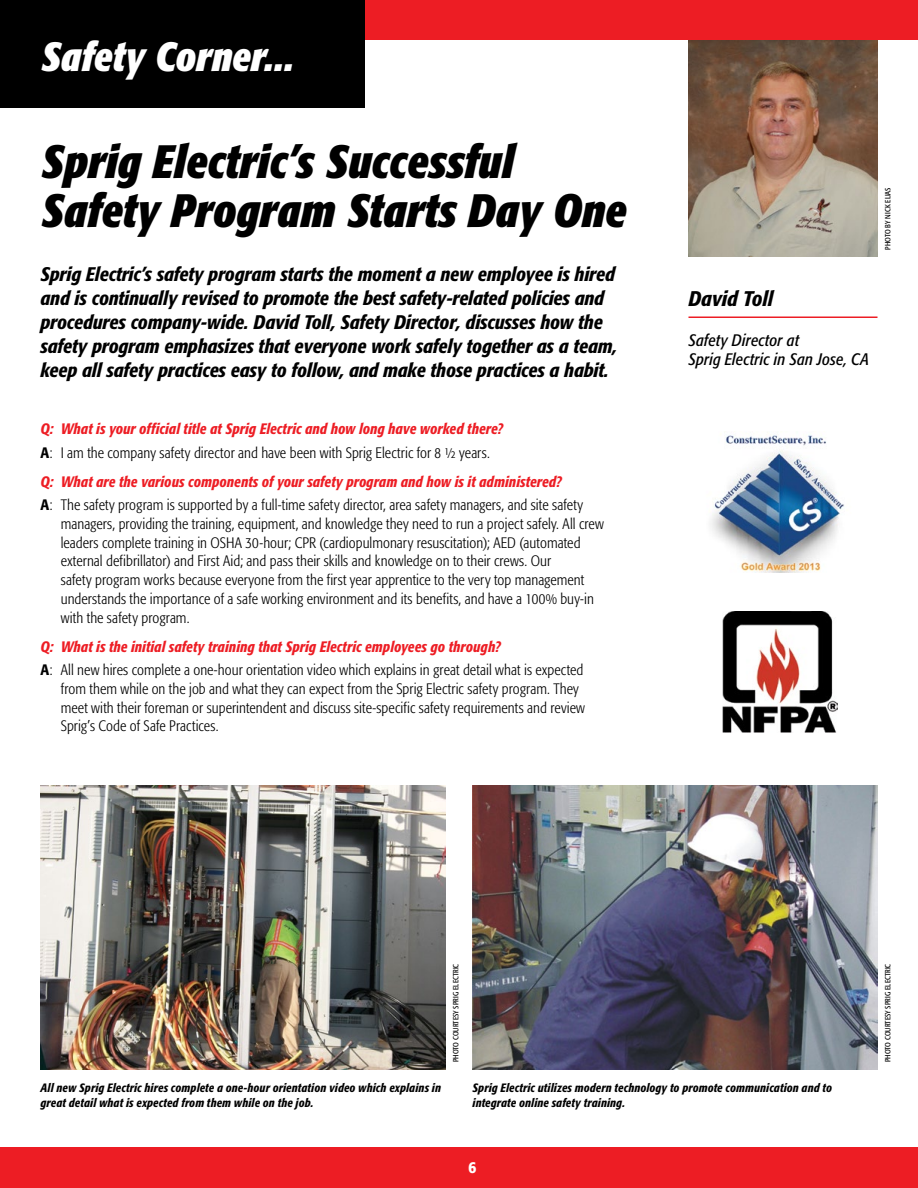
<style>
.page{position:relative;width:918px;height:1188px;background:#fff}
.page>*{position:absolute;margin:0;border:0;box-sizing:border-box;transform-origin:0 0}
.t1{font:italic 700 condensed 46.35px/49.7px "Formata";color:#000}
.t2{font:italic 700 condensed 40.5px "Formata";color:#fff}
.t3{font:italic 500 condensed 21px "Formata";color:#000}
.t4{font:italic 500 condensed 19.5px/24px "Formata";color:#000}
.t5{font:italic condensed 16.5px/19.5px "Formata";letter-spacing:.015em;color:#000}
.t6{font:500 condensed 16.5px "Formata";color:#fff}
.t7{font:300 condensed 15px/18.8px "Formata";letter-spacing:.005em;color:#000}
.t8{font:italic 500 condensed 12px/15px "Formata";letter-spacing:.02em;color:#000}
.t9{font:condensed 7.5px "Formata";color:#000}
.s1{font-weight:500;font-style:italic;color:#ed1d24}
.s2{font-weight:500}
</style>
<div class="page">
<div style="left:0;top:1148px;width:918px;height:40px;background:#ed1d24"></div>
<div style="left:0;top:0;width:918px;height:40px;background:#ed1d24"></div>
<div style="left:0;top:0;width:364px;height:108px;background:#000"></div>
<img style="left:688px;top:40px;width:190px;height:216px">
<hr style="left:688px;top:316px;width:190px;height:2px;background:#ed1d24">
<img style="left:710px;top:435px;width:134px;height:138px">
<img style="left:722px;top:611px;width:116px;height:121px">
<img style="left:40px;top:786px;width:406px;height:283px">
<img style="left:472px;top:786px;width:406px;height:283px">
<h2 class="t2" style="left:40px;top:32px;width:255px">Safety Corner...</h2>
<h1 class="t1" style="left:40px;top:136px;width:587px">Sprig Electric’s Successful<br>Safety Program Starts Day One</h1>
<p class="t4" style="left:40px;top:262px;width:578px">Sprig Electric’s safety program starts the moment a new employee is hired and is continually revised to promote the best safety-related policies and procedures company-wide. David Toll, Safety Director, discusses how the safety program emphasizes that everyone work safely together as a team, keep all safety practices easy to follow, and make those practices a habit.</p>
<p class="t7" style="left:41px;top:417px;width:464px;line-height:23.2px"><span class="s1">QQ: What is your official title at Sprig Electric and how long have worked there?<br></span><span class="s2">A</span>A: I am the company safety director and have been with Sprig Electric for 8 ½ years.</p>
<p class="t7" style="left:41px;top:470px;width:544px;line-height:23.2px"><span class="s1">QQ: What are the various components of your safety program and how is it administered?<br></span><span class="s2">A</span>A: The safety program is supported by a full-time safety director, area safety managers, and site safety</p>
<p class="t7" style="left:61px;top:514px;width:545px">managers, providing the training, equipment, and knowledge they need to run a project safely. All crew leaders complete training in OSHA 30-hour; CPR (cardiopulmonary resuscitation); AED (automated external defibrillator) and First Aid; and pass their skills and knowledge on to their crews. Our<br>safety program works because everyone from the first year apprentice to the very top management understands the importance of a safe working environment and its benefits, and have a 100% buy-in with the safety program.</p>
<p class="t7" style="left:41px;top:635px;width:544px;line-height:23.2px"><span class="s1">QQ: What is the initial safety training that Sprig Electric employees go through?<br></span><span class="s2">A</span>A: All new hires complete a one-hour orientation video which explains in great detail what is expected</p>
<p class="t7" style="left:61px;top:679px;width:526px">from them while on the job and what they can expect from the Sprig Electric safety program. They meet with their foreman or superintendent and discuss site-specific safety requirements and review<br>Sprig’s Code of Safe Practices.</p>
<h3 class="t3" style="left:688px;top:286px;width:86px">David Toll</h3>
<p class="t5" style="left:688px;top:330px;width:182px">Safety Director at<br>Sprig Electric in San Jose, CA</p>
<p class="t9" style="left:883px;top:250px;width:64px;rotate:-90deg">PHOTO BY NICK ELIAS</p>
<p class="t9" style="left:451px;top:1062px;width:100px;rotate:-90deg">PHOTO COURTESY SPRIG ELECTRIC</p>
<p class="t9" style="left:883px;top:1062px;width:100px;rotate:-90deg">PHOTO COURTESY SPRIG ELECTRIC</p>
<p class="t8" style="left:40px;top:1080px;width:402px">All new Sprig Electric hires complete a one-hour orientation video which explains in great detail what is expected from them while on the job.</p>
<p class="t8" style="left:472px;top:1080px;width:361px">Sprig Electric utilizes modern technology to promote communication and to integrate online safety training.</p>
<p class="t6" style="left:469px;top:1157px;width:9px">6</p>
</div>
